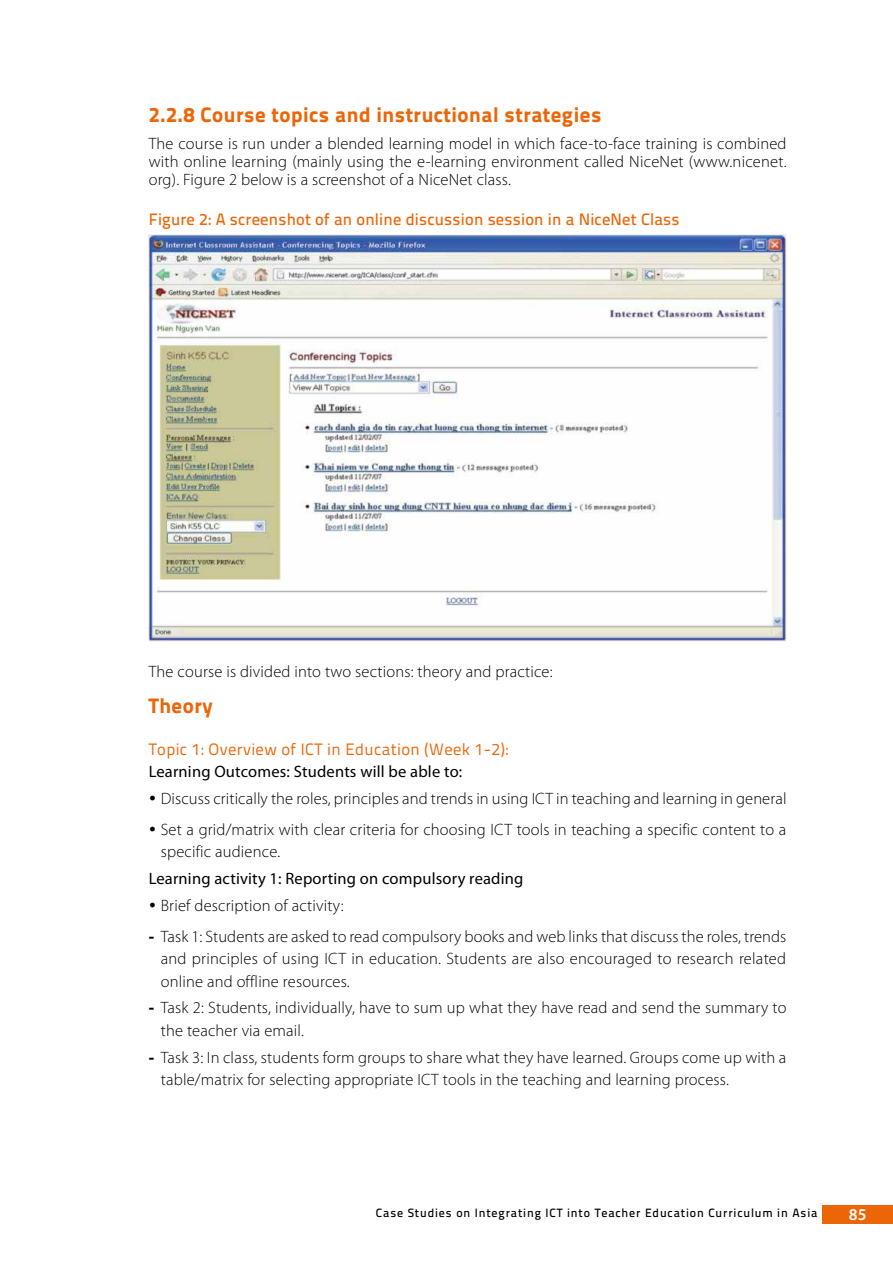
<style>
.page{position:relative;width:893px;height:1263px;background:#fff}
.page>*{position:absolute;margin:0;border:0;box-sizing:border-box;transform-origin:0 0}
.t1{font:21px "Titillium Text 25 L 999 wt";letter-spacing:.025em;color:#ec6608}
.t2{font:300 16.5px/22.5px "Myriad Pro";letter-spacing:.01em;color:#000}
.t3{font:16.5px "Myriad Pro";letter-spacing:.01em;color:#000}
.t4{font:16.5px "Titillium Text 25 L 600 wt";letter-spacing:.01em;color:#ec6608}
.t5{font:16.5px "Titillium Text 25 L 400 wt";letter-spacing:.025em;color:#ec6608}
.t6{font:600 16.5px "Myriad Pro";color:#fff}
.t7{font:12px "Titillium Text 25 L 600 wt";letter-spacing:.07em;color:#000}
.s1{font-weight:900}
</style>
<div class="page">
<div style="left:822px;top:1205px;width:71px;height:19px;background:#ec6608"></div>
<img style="left:149px;top:235px;width:637px;height:407px">
<p class="t1" style="left:149px;top:107px;width:454px">2.2.8 Course topics and instructional strategies</p>
<p class="t2" style="left:149px;top:135px;width:639px;line-height:18.1px;text-align:justify">The course is run under a blended learning model in which face-to-face training is combined with online learning (mainly using the e-learning environment called NiceNet (www.nicenet. org). Figure 2 below is a screenshot of a NiceNet class.</p>
<p class="t4" style="left:149px;top:213px;width:532px">Figure 2: A screenshot of an online discussion session in a NiceNet Class</p>
<p class="t2" style="left:149px;top:661px;width:405px">The course is divided into two sections: theory and practice:</p>
<p class="t1" style="left:149px;top:698px;width:65px">Theory</p>
<p class="t5" style="left:149px;top:743px;width:361px">Topic 1: Overview of ICT in Education (Week 1-2):</p>
<p class="t3" style="left:149px;top:765px;width:315px">Learning Outcomes: Students will be able to:</p>
<p class="t2" style="left:161px;top:784px;width:627px;line-height:31px">Discuss critically the roles, principles and trends in using ICT in teaching and learning in general<br>Set a grid/matrix with clear criteria for choosing ICT tools in teaching a specific content to a</p>
<p class="t2" style="left:161px;top:842px;width:121px">specific audience.</p>
<p class="t3" style="left:149px;top:872px;width:376px">Learning activity 1: Reporting on compulsory reading</p>
<p class="t2" style="left:161px;top:895px;width:184px">Brief description of activity:</p>
<p class="t2" style="left:161px;top:926px;width:627px;text-align:justify;text-indent:-12px"><span class="s1">-</span> Task 1: Students are asked to read compulsory books and web links that discuss the roles, trends and principles of using ICT in education. Students are also encouraged to research related online and offline resources.</p>
<p class="t2" style="left:161px;top:998px;width:627px;text-indent:-12px"><span class="s1">-</span> Task 2: Students, individually, have to sum up what they have read and send the summary to the teacher via email.</p>
<p class="t2" style="left:161px;top:1047px;width:627px;text-indent:-12px"><span class="s1">-</span> Task 3: In class, students form groups to share what they have learned. Groups come up with a table/matrix for selecting appropriate ICT tools in the teaching and learning process.</p>
<p class="t7" style="left:376px;top:1209px;width:443px">Case Studies on Integrating ICT into Teacher Education Curriculum in Asia</p>
<p class="t6" style="left:849px;top:1208px;width:19px">85</p>
</div>
